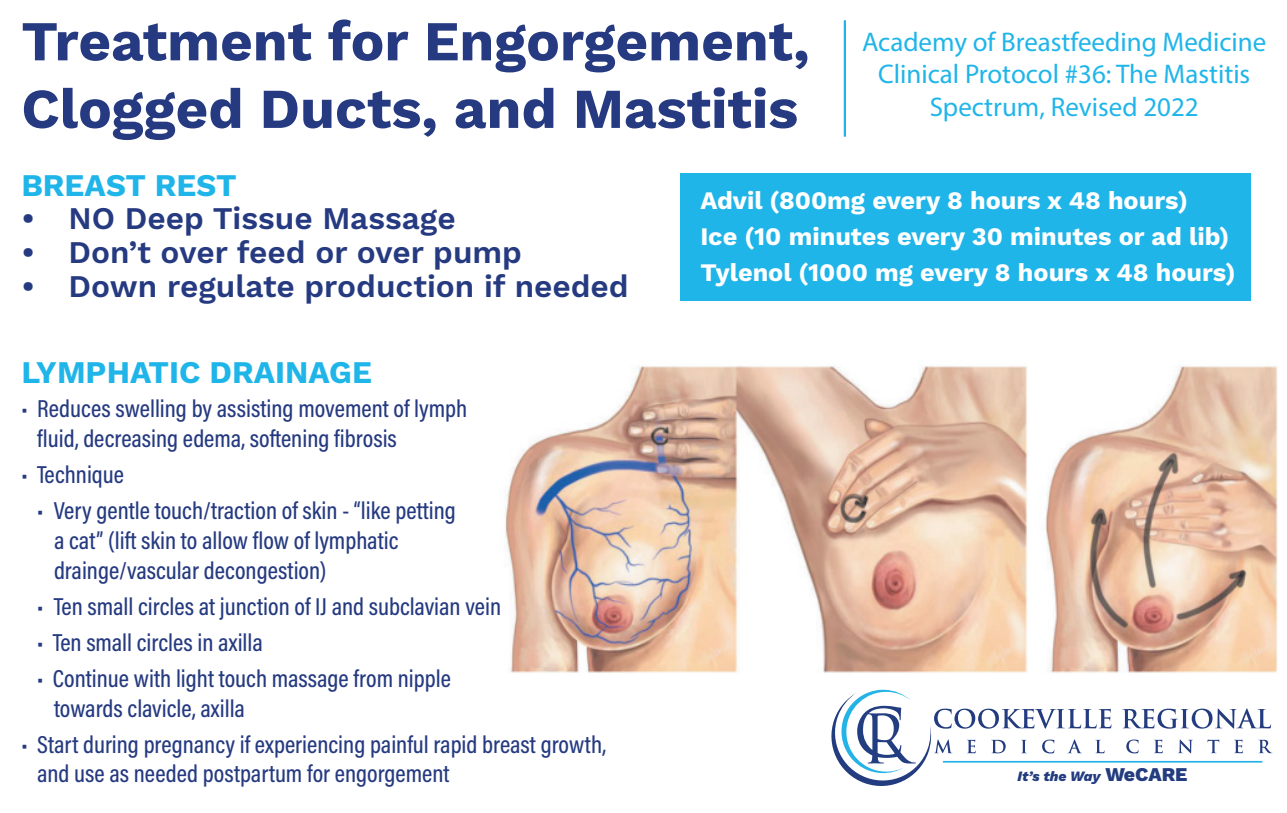
<style>
.page{position:relative;width:1287px;height:813px;background:#fff}
.page>*{position:absolute;margin:0;border:0;box-sizing:border-box;transform-origin:0 0}
.t1{font:700 56.25px/67.5px "Work Sans";color:#253a80}
.t2{font:600 31.5px "Work Sans";color:#253a80}
.t3{font:700 31.5px "Work Sans";color:#20b5e9}
.t4{font:27px/32.4px "Myriad Pro";color:#20b5e9;text-align:center}
.t5{font:700 25.2px/36px "Work Sans";color:#fff}
.t6{font:500 24.75px/29.7px "Acumin Pro Cond";color:#253a80}
.t7{font:italic 800 13.95px "Work Sans";color:#233c80}
.s1{font-style:normal;font-size:19.35px}
</style>
<div class="page">
<div style="left:681px;top:173px;width:570px;height:128px;background:#20b5e9"></div>
<hr style="left:844px;top:20px;width:2px;height:117px;background:#20b5e9">
<img style="left:505px;top:365px;width:773px;height:308px">
<svg style="left:1122px;top:708px;width:149px;height:20px"></svg>
<svg style="left:1126px;top:739px;width:13px;height:14px"></svg>
<svg style="left:1154px;top:739px;width:9px;height:14px"></svg>
<svg style="left:1178px;top:739px;width:15px;height:14px"></svg>
<svg style="left:1207px;top:739px;width:12px;height:13px"></svg>
<svg style="left:1234px;top:739px;width:9px;height:14px"></svg>
<svg style="left:1258px;top:739px;width:12px;height:13px"></svg>
<hr style="left:943px;top:760px;width:319px;height:2px;background:#23b3e7">
<svg style="left:831px;top:689px;width:280px;height:97px"></svg>
<h1 class="t1" style="left:21px;top:10px;width:790px">Treatment for Engorgement,<br>Clogged Ducts, and Mastitis</h1>
<p class="t4" style="left:862px;top:25px;width:406px">Academy of Breastfeeding Medicine<br>Clinical Protocol #36: The Mastitis<br>Spectrum, Revised 2022</p>
<p class="t3" style="left:21px;top:166px;width:217px">BREAST REST</p>
<p class="t2" style="left:21px;top:200px;width:436px">• NO Deep Tissue Massage</p>
<p class="t2" style="left:21px;top:234px;width:502px">• Don’t over feed or over pump</p>
<p class="t2" style="left:21px;top:268px;width:609px">• Down regulate production if needed</p>
<p class="t5" style="left:700px;top:184px;width:537px">Advil (800mg every 8 hours x 48 hours)<br>Ice (10 minutes every 30 minutes or ad lib)<br>Tylenol (1000 mg every 8 hours x 48 hours)</p>
<p class="t3" style="left:21px;top:353px;width:352px">LYMPHATIC DRAINAGE</p>
<p class="t6" style="left:37px;top:393px;width:432px;text-indent:-16px">• Reduces swelling by assisting movement of lymph fluid, decreasing edema, softening fibrosis</p>
<p class="t6" style="left:21px;top:459px;width:104px">• Technique</p>
<p class="t6" style="left:54px;top:495px;width:403px;text-indent:-17px">• Very gentle touch/traction of skin - “like petting a cat” (lift skin to allow flow of lymphatic drainge/vascular decongestion)</p>
<p class="t6" style="left:37px;top:590px;width:466px">• Ten small circles at junction of IJ and subclavian vein</p>
<p class="t6" style="left:37px;top:626px;width:227px">• Ten small circles in axilla</p>
<p class="t6" style="left:54px;top:662px;width:398px;text-indent:-17px">• Continue with light touch massage from nipple towards clavicle, axilla</p>
<p class="t6" style="left:37px;top:728px;width:570px;text-indent:-16px">• Start during pregnancy if experiencing painful rapid breast growth, and use as needed postpartum for engorgement</p>
<p class="t7" style="left:1018px;top:765px;width:171px">It’s the Way <span class="s1">WeCARE</span></p>
</div>
